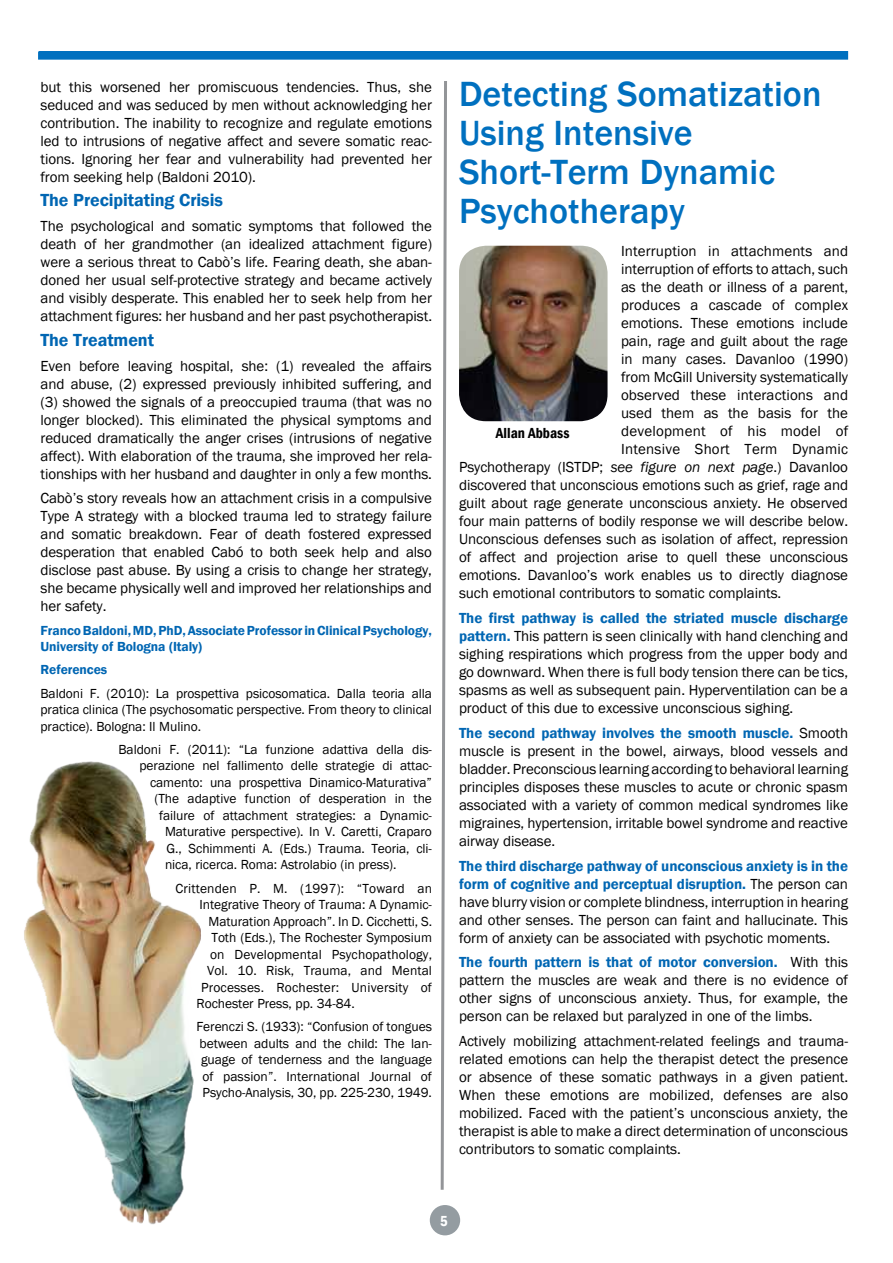
<style>
.page{position:relative;width:893px;height:1263px;background:#fff}
.page>*{position:absolute;margin:0;border:0;box-sizing:border-box;transform-origin:0 0}
.t1{font:500 36px/39px "Franklin Gothic";color:#0070bf}
.t2{font:600 18px "Franklin Gothic";letter-spacing:-.005em;color:#0066b3}
.t3{font:15px/18px "Franklin Gothic";letter-spacing:-.005em;color:#000;text-align:justify}
.t4{font:15px "Franklin Gothic";letter-spacing:.015em;color:#000}
.t5{font:600 condensed 15px "Franklin Gothic";color:#000}
.t6{font:600 condensed 15px "Franklin Gothic";color:#fff}
.t7{font:13.5px/16.5px "Franklin Gothic";letter-spacing:-.005em;color:#000;text-align:justify}
.t8{font:600 13.5px/16.5px "Franklin Gothic";letter-spacing:-.005em;color:#0066b3}
.t9{font:13.5px "Franklin Gothic";letter-spacing:.015em;color:#000}
.s1{font-style:italic}
.s2{font-weight:600;color:#0066b3}
</style>
<div class="page">
<svg style="left:38px;top:51px;width:810px;height:9px;background:#0a75c1"></svg>
<div style="left:430px;top:1205px;width:30px;height:30px;background:#949ca1;border-radius:50%"></div>
<svg style="left:440px;top:81px;width:7px;height:1109px"></svg>
<img style="left:459px;top:246px;width:149px;height:175px">
<img style="left:24px;top:761px;width:177px;height:464px">
<p class="t3" style="left:41px;top:78px;width:393px">but this worsened her promiscuous tendencies. Thus, she seduced and was seduced by men without acknowledging her contribution. The inability to recognize and regulate emotions led to intrusions of negative affect and severe somatic reac&shy;tions. Ignoring her fear and vulnerability had prevented her from seeking help (Baldoni 2010).</p>
<p class="t2" style="left:41px;top:189px;width:184px">The Precipitating Crisis</p>
<p class="t3" style="left:41px;top:217px;width:393px">The psychological and somatic symptoms that followed the death of her grandmother (an idealized attachment figure) were a serious threat to Cabò’s life. Fearing death, she aban&shy;doned her usual self-protective strategy and became actively and visibly desperate. This enabled her to seek help from her attachment figures: her husband and her past psychotherapist.</p>
<p class="t2" style="left:41px;top:329px;width:115px">The Treatment</p>
<p class="t3" style="left:41px;top:357px;width:393px">Even before leaving hospital, she: (1) revealed the affairs and abuse, (2) expressed previously inhibited suffering, and (3) showed the signals of a preoccupied trauma (that was no longer blocked). This eliminated the physical symptoms and reduced dramatically the anger crises (intrusions of negative affect). With elaboration of the trauma, she improved her rela&shy;tionships with her husband and daughter in only a few months.</p>
<p class="t3" style="left:41px;top:490px;width:393px">Cabò’s story reveals how an attachment crisis in a compulsive Type A strategy with a blocked trauma led to strategy failure and somatic breakdown. Fear of death fostered expressed desperation that enabled Cabó to both seek help and also disclose past abuse. By using a crisis to change her strategy, she became physically well and improved her relationships and her safety.</p>
<p class="t8" style="left:41px;top:622px;width:393px">Franco Baldoni, MD, PhD, Associate Professor in Clinical Psychology,<br>University of Bologna (Italy)</p>
<p class="t8" style="left:41px;top:662px;width:68px">References</p>
<p class="t7" style="left:41px;top:685px;width:393px">Baldoni F. (2010): La prospettiva psicosomatica. Dalla teoria alla pratica clinica (The psychosomatic perspective. From theory to clinical practice). Bologna: Il Mulino.</p>
<p class="t7" style="left:119px;top:741px;width:315px">Baldoni F. (2011): “La funzione adattiva della dis-</p>
<p class="t7" style="left:140px;top:758px;width:294px">perazione nel fallimento delle strategie di attac-</p>
<p class="t7" style="left:150px;top:774px;width:283px">camento: una prospettiva Dinamico-Maturativa”</p>
<p class="t7" style="left:155px;top:791px;width:279px">(The adaptive function of desperation in the</p>
<p class="t7" style="left:159px;top:807px;width:274px">failure of attachment strategies: a Dynamic-</p>
<p class="t7" style="left:165px;top:824px;width:268px">Maturative perspective). In V. Caretti, Craparo</p>
<p class="t7" style="left:166px;top:840px;width:267px">G., Schimmenti A. (Eds.) Trauma. Teoria, cli-</p>
<p class="t7" style="left:165px;top:857px;width:233px">nica, ricerca. Roma: Astrolabio (in press).</p>
<p class="t9" style="left:176px;top:880px;width:258px">Crittenden P. M. (1997): “Toward an</p>
<p class="t7" style="left:200px;top:897px;width:234px">Integrative Theory of Trauma: A Dynamic-</p>
<p class="t7" style="left:209px;top:913px;width:225px">Maturation Approach”. In D. Cicchetti, S.</p>
<p class="t7" style="left:212px;top:929px;width:222px">Toth (Eds.), The Rochester Symposium</p>
<p class="t7" style="left:210px;top:946px;width:223px">on Developmental Psychopathology,</p>
<p class="t7" style="left:207px;top:962px;width:226px">Vol. 10. Risk, Trauma, and Mental</p>
<p class="t7" style="left:201px;top:979px;width:232px">Processes. Rochester: University of</p>
<p class="t7" style="left:197px;top:995px;width:160px">Rochester Press, pp. 34-84.</p>
<p class="t7" style="left:197px;top:1019px;width:237px">Ferenczi S. (1933): “Confusion of tongues between adults and the child: The lan&shy;guage of tenderness and the language of passion”. International Journal of Psycho-Analysis, 30, pp. 225-230, 1949.</p>
<h1 class="t1" style="left:459px;top:75px;width:364px">Detecting Somatization<br>Using Intensive<br>Short-Term Dynamic<br>Psychotherapy</h1>
<p class="t3" style="left:621px;top:243px;width:229px">Interruption in attachments and</p>
<p class="t3" style="left:621px;top:261px;width:229px">interruption of efforts to attach, such</p>
<p class="t3" style="left:621px;top:279px;width:229px">as the death or illness of a parent,</p>
<p class="t3" style="left:621px;top:297px;width:229px">produces a cascade of complex</p>
<p class="t3" style="left:621px;top:315px;width:229px">emotions. These emotions include</p>
<p class="t3" style="left:621px;top:333px;width:229px">pain, rage and guilt about the rage</p>
<p class="t3" style="left:621px;top:351px;width:229px">in many cases. Davanloo (1990)</p>
<p class="t3" style="left:621px;top:369px;width:229px">from McGill University systematically</p>
<p class="t3" style="left:621px;top:387px;width:229px">observed these interactions and</p>
<p class="t3" style="left:621px;top:405px;width:228px">used them as the basis for the</p>
<p class="t4" style="left:621px;top:422px;width:229px">development of his model of</p>
<p class="t4" style="left:621px;top:440px;width:229px">Intensive Short Term Dynamic</p>
<p class="t3" style="left:459px;top:459px;width:390px">Psychotherapy (ISTDP; <span class="s1">see figure on next page</span>.) Davanloo</p>
<p class="t3" style="left:459px;top:477px;width:391px">discovered that unconscious emotions such as grief, rage and</p>
<p class="t3" style="left:459px;top:495px;width:390px">guilt about rage generate unconscious anxiety. He observed</p>
<p class="t3" style="left:459px;top:513px;width:391px">four main patterns of bodily response we will describe below.</p>
<p class="t3" style="left:459px;top:531px;width:391px">Unconscious defenses such as isolation of affect, repression</p>
<p class="t3" style="left:459px;top:549px;width:391px">of affect and projection arise to quell these unconscious</p>
<p class="t3" style="left:459px;top:567px;width:391px">emotions. Davanloo’s work enables us to directly diagnose</p>
<p class="t3" style="left:459px;top:585px;width:324px">such emotional contributors to somatic complaints.</p>
<p class="t3" style="left:459px;top:609px;width:391px"><span class="s2">The first pathway is called the striated muscle discharge pattern.</span> This pattern is seen clinically with hand clenching and sighing respirations which progress from the upper body and go downward. When there is full body tension there can be tics, spasms as well as subsequent pain. Hyperventilation can be a product of this due to excessive unconscious sighing.</p>
<p class="t3" style="left:459px;top:724px;width:391px"><span class="s2">The second pathway involves the smooth muscle.</span> Smooth muscle is present in the bowel, airways, blood vessels and bladder. Preconscious learning according to behavioral learning principles disposes these muscles to acute or chronic spasm associated with a variety of common medical syndromes like migraines, hypertension, irritable bowel syndrome and reactive airway disease.</p>
<p class="t3" style="left:459px;top:857px;width:391px"><span class="s2">The third discharge pathway of unconscious anxiety is in the form of cognitive and perceptual disruption.</span> The person can have blurry vision or complete blindness, interruption in hearing and other senses. The person can faint and hallucinate. This form of anxiety can be associated with psychotic moments.</p>
<p class="t3" style="left:459px;top:954px;width:391px"><span class="s2">The fourth pattern is that of motor conversion.</span> With this pattern the muscles are weak and there is no evidence of other signs of unconscious anxiety. Thus, for example, the person can be relaxed but paralyzed in one of the limbs.</p>
<p class="t3" style="left:459px;top:1032px;width:391px">Actively mobilizing attachment-related feelings and trauma&shy;related emotions can help the therapist detect the presence or absence of these somatic pathways in a given patient.<br>When these emotions are mobilized, defenses are also mobilized. Faced with the patient’s unconscious anxiety, the therapist is able to make a direct determination of unconscious contributors to somatic complaints.</p>
<p class="t5" style="left:496px;top:423px;width:75px">Allan Abbass</p>
<p class="t6" style="left:440px;top:1211px;width:9px">5</p>
</div>
